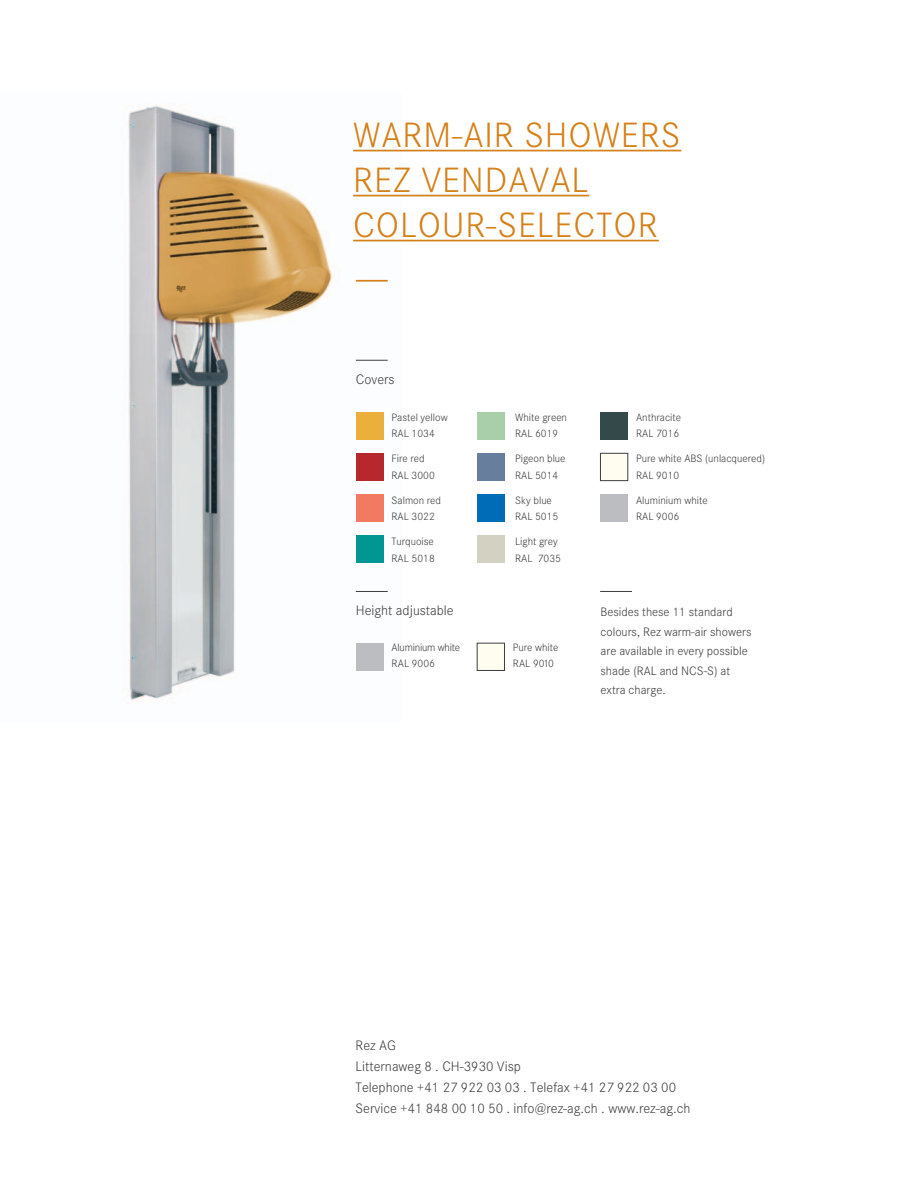
<style>
.page{position:relative;width:900px;height:1200px;background:#fff}
.page>*{position:absolute;margin:0;border:0;box-sizing:border-box;transform-origin:0 0}
.t1{font:300 34.5px/45px "Corporate SBQ";letter-spacing:.025em;color:#d58018}
.t2{font:300 13.5px/21px "Corporate SBQ";color:#3e3e3f}
.t3{font:300 12px/19.5px "Corporate SBQ";color:#3e3e3f}
.t4{font:300 10.5px/16.5px "Corporate SBQ";color:#3e3e3f}
.t5{font:300 10.5px/16.5px "Corporate SBQ";letter-spacing:-.02em;color:#3e3e3f}
</style>
<div class="page">
<img style="left:128px;top:105px;width:273px;height:597px">
<div style="left:356px;top:536px;width:27px;height:27px;background:#009792"></div>
<div style="left:600px;top:453px;width:28px;height:28px;background:#fffdf0;border:1px solid #3e3e3f"></div>
<div style="left:477px;top:536px;width:28px;height:27px;background:#d2d1c2"></div>
<div style="left:356px;top:412px;width:27px;height:28px;background:#ebaf3b"></div>
<div style="left:356px;top:494px;width:27px;height:28px;background:#f37a62"></div>
<div style="left:356px;top:453px;width:27px;height:28px;background:#b7282e"></div>
<div style="left:600px;top:494px;width:28px;height:28px;background:#bcbdc0"></div>
<div style="left:477px;top:494px;width:28px;height:28px;background:#006cb7"></div>
<div style="left:600px;top:412px;width:28px;height:28px;background:#344a4a"></div>
<hr style="left:356px;top:360px;width:32px;height:1px;background:#3e3e3f">
<div style="left:356px;top:643px;width:27px;height:28px;background:#bcbdc0"></div>
<hr style="left:356px;top:591px;width:32px;height:1px;background:#3e3e3f">
<div style="left:477px;top:412px;width:28px;height:28px;background:#a9ceaa"></div>
<div style="left:477px;top:453px;width:28px;height:28px;background:#677f9c"></div>
<div style="left:477px;top:643px;width:28px;height:28px;background:#fffdf0;border:1px solid #3e3e3f"></div>
<hr style="left:353px;top:150px;width:328px;height:1px;background:#d58018">
<hr style="left:353px;top:195px;width:236px;height:1px;background:#d58018">
<hr style="left:353px;top:240px;width:306px;height:1px;background:#d58018">
<hr style="left:356px;top:280px;width:32px;height:2px;background:#d58018">
<hr style="left:600px;top:591px;width:32px;height:1px;background:#3e3e3f">
<h1 class="t1" style="left:353px;top:113px;width:329px">WARM-AIR SHOWERS<br>REZ VENDAVAL<br>COLOUR-SELECTOR</h1>
<p class="t2" style="left:356px;top:369px;width:40px">Covers</p>
<p class="t4" style="left:392px;top:409px;width:58px">Pastel yellow<br>RAL 1034</p>
<p class="t4" style="left:392px;top:451px;width:45px">Fire red<br>RAL 3000</p>
<p class="t4" style="left:392px;top:492px;width:51px">Salmon red<br>RAL 3022</p>
<p class="t4" style="left:392px;top:534px;width:45px">Turquoise<br>RAL 5018</p>
<p class="t4" style="left:515px;top:409px;width:54px">White green<br>RAL 6019</p>
<p class="t4" style="left:515px;top:451px;width:52px">Pigeon blue<br>RAL 5014</p>
<p class="t4" style="left:515px;top:492px;width:45px">Sky blue<br>RAL 5015</p>
<p class="t4" style="left:515px;top:534px;width:47px">Light grey<br>RAL 7035</p>
<p class="t4" style="left:636px;top:409px;width:47px">Anthracite<br>RAL 7016</p>
<p class="t4" style="left:636px;top:451px;width:130px">Pure white ABS (unlacquered)<br>RAL 9010</p>
<p class="t4" style="left:636px;top:492px;width:73px">Aluminium white<br>RAL 9006</p>
<p class="t2" style="left:356px;top:600px;width:99px">Height adjustable</p>
<p class="t5" style="left:392px;top:639px;width:70px">Aluminium white<br>RAL 9006</p>
<p class="t4" style="left:513px;top:639px;width:47px">Pure white<br>RAL 9010</p>
<p class="t3" style="left:601px;top:602px;width:152px">Besides these 11 standard colours, Rez warm-air showers are available in every possible shade (RAL and NCS-S) at extra charge.</p>
<p class="t2" style="left:356px;top:1035px;width:336px">Rez AG<br>Litternaweg 8 . CH-3930 Visp<br>Telephone +41 27 922 03 03 . Telefax +41 27 922 03 00<br>Service +41 848 00 10 50 . info@rez-ag.ch . www.rez-ag.ch</p>
</div>
